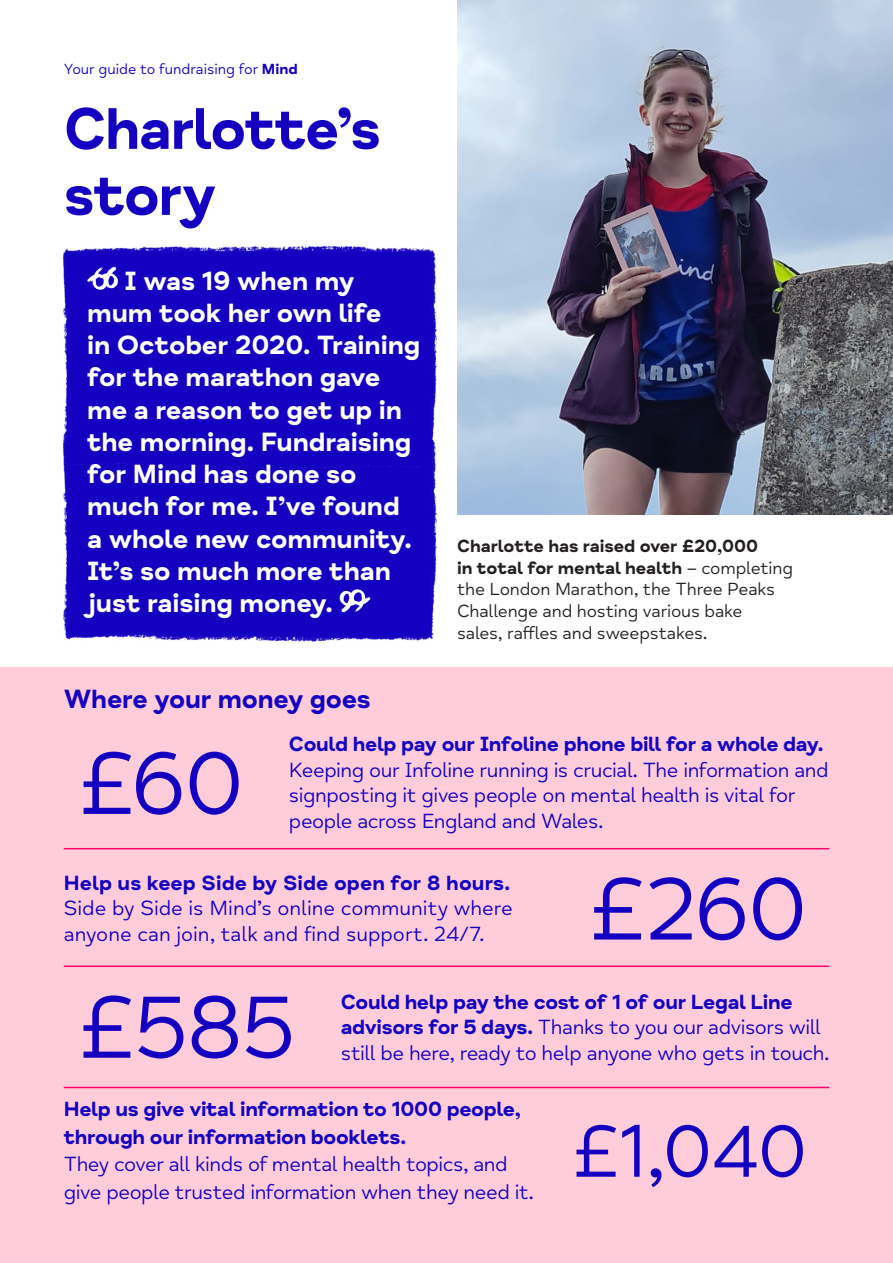
<style>
.page{position:relative;width:893px;height:1263px;background:#fff}
.page>*{position:absolute;margin:0;border:0;box-sizing:border-box;transform-origin:0 0}
.t1{font:90px "Mind Meridian";letter-spacing:-.03em;color:#1300c1}
.t2{font:75px "Mind Meridian";color:#1300c1}
.t3{font:700 60px/66px "Mind Meridian";letter-spacing:-.025em;color:#1300c1}
.t4{font:700 27px/32.2px "Mind Meridian";letter-spacing:-.005em;color:#fff}
.t5{font:700 27px "Mind Meridian";letter-spacing:-.01em;color:#1300c1}
.t6{font:21px "Mind Meridian";letter-spacing:-.02em;color:#1300c1}
.t7{font:700 21px/27.8px "Mind Meridian";letter-spacing:-.015em;color:#1300c1}
.t8{font:21px/25.5px "Mind Meridian";color:#1300c1}
.t9{font:700 21px "Mind Meridian";letter-spacing:.005em;color:#1300c1}
.t10{font:18px/21.8px "Mind Meridian";letter-spacing:-.01em;color:#231f20}
.t11{font:15px "Mind Meridian";color:#1300c1}
.s1{font-weight:700}
</style>
<div class="page">
<div style="left:0;top:668px;width:893px;height:595px;background:#ffcdd9"></div>
<div style="left:63px;top:487px;width:374px;height:155px;background:#1300c1"></div>
<div style="left:62px;top:246px;width:376px;height:241px;background:#1300c1"></div>
<hr style="left:64px;top:1087px;width:765px;height:1px;background:#ff0071">
<hr style="left:64px;top:965px;width:765px;height:2px;background:#ff0071">
<hr style="left:64px;top:848px;width:765px;height:1px;background:#ff0071">
<svg style="left:87px;top:267px;width:31px;height:23px"></svg>
<svg style="left:339px;top:589px;width:31px;height:23px"></svg>
<img style="left:457px;top:0;width:436px;height:514px">
<p class="t11" style="left:64px;top:61px;width:236px">Your guide to fundraising for <span class="s1">Mind</span></p>
<p class="t3" style="left:64px;top:97px;width:319px">Charlotte’s story</p>
<p class="t4" style="left:87px;top:265px;width:335px;text-indent:37px">I was 19 when my mum took her own life<br>in October 2020. Training for the marathon gave me a reason to get up in the morning. Fundraising for Mind has done so much for me. I’ve found a whole new community.<br>It’s so much more than just raising money.</p>
<p class="t10" style="left:457px;top:535px;width:337px"><span class="s1">Charlotte has raised over £20,000<br>in total for mental health</span> – completing the London Marathon, the Three Peaks Challenge and hosting various bake<br>sales, rafes and sweepstakes.</p>
<p class="t5" style="left:64px;top:683px;width:308px">Where your money goes</p>
<p class="t7" style="left:289px;top:731px;width:536px">Could help pay our Infoline phone bill for a whole day.</p>
<p class="t6" style="left:289px;top:758px;width:541px">Keeping our Infoline running is crucial. The information and</p>
<p class="t1" style="left:81px;top:733px;width:165px">£60</p>
<p class="t6" style="left:289px;top:783px;width:508px">signposting it gives people on mental health is vital for</p>
<p class="t6" style="left:289px;top:809px;width:316px">people across England and Wales.</p>
<p class="t9" style="left:64px;top:870px;width:448px">Help us keep Side by Side open for 8 hours.</p>
<p class="t8" style="left:64px;top:896px;width:451px">Side by Side is Mind’s online community where anyone can join, talk and fnd support. 24/7.</p>
<p class="t1" style="left:591px;top:859px;width:218px">£260</p>
<p class="t7" style="left:341px;top:988px;width:453px">Could help pay the cost of 1 of our Legal Line</p>
<p class="t1" style="left:81px;top:977px;width:216px">£585</p>
<p class="t6" style="left:341px;top:1015px;width:481px"><span class="s1">advisors for 5 days.</span> Thanks to you our advisors will</p>
<p class="t6" style="left:341px;top:1041px;width:490px">still be here, ready to help anyone who gets in touch.</p>
<p class="t7" style="left:64px;top:1095px;width:459px">Help us give vital information to 1000 people, through our information booklets.</p>
<p class="t6" style="left:64px;top:1153px;width:445px">They cover all kinds of mental health topics, and</p>
<p class="t2" style="left:574px;top:1110px;width:235px">£1,040</p>
<p class="t6" style="left:64px;top:1180px;width:471px">give people trusted information when they need it.</p>
</div>
